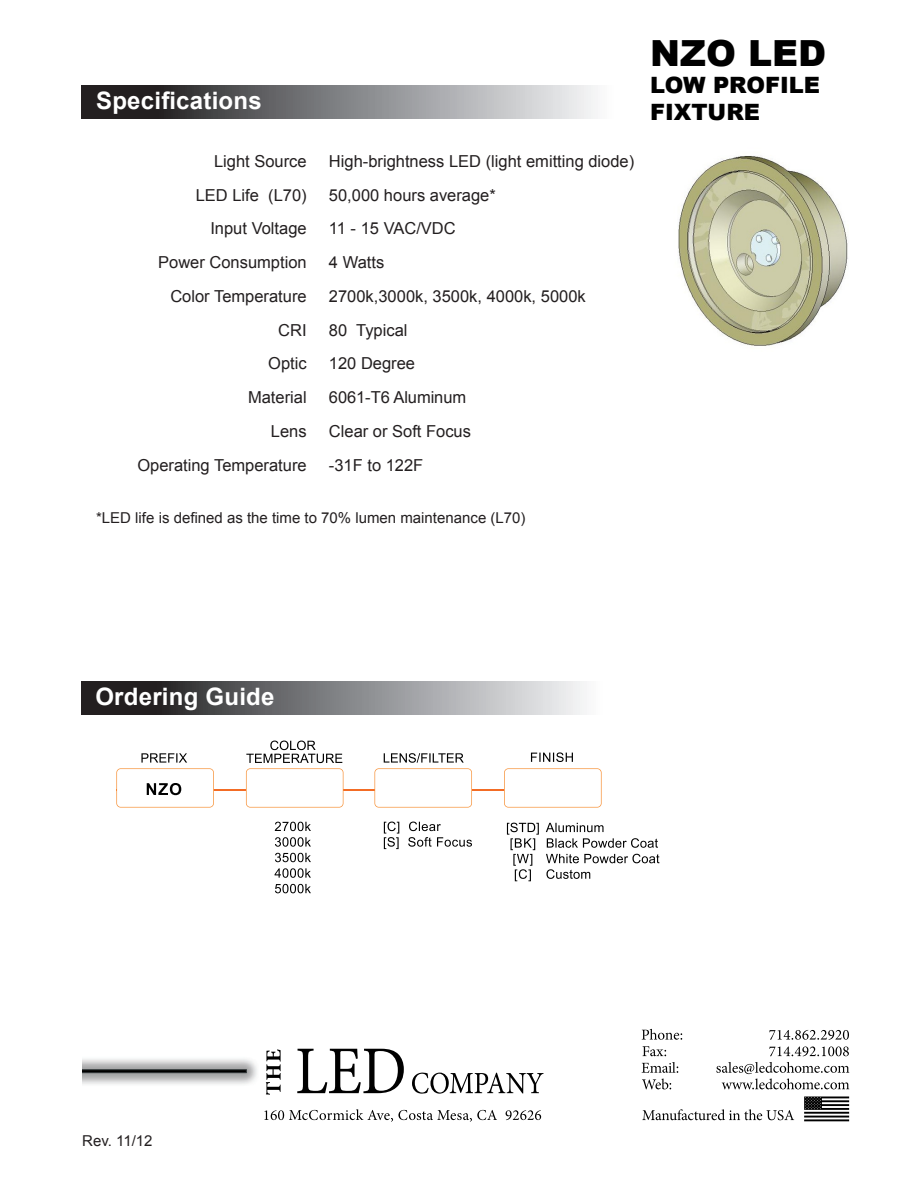
<style>
.page{position:relative;width:918px;height:1188px;background:#fff}
.page>*{position:absolute;margin:0;border:0;box-sizing:border-box;transform-origin:0 0}
.t1{font:900 36px "Arial";color:#000}
.t2{font:700 24px "Arial";letter-spacing:.01em;color:#fff}
.t3{font:900 22.5px/27px "Arial";color:#000}
.t4{font:16.5px "Arial";color:#231f20}
.t5{font:15px "Arial";color:#231f20}
</style>
<div class="page">
<svg style="left:81px;top:86px;width:514px;height:32px;background:#7e7e80"></svg>
<svg style="left:81px;top:682px;width:503px;height:32px;background:#7e7e80"></svg>
<img style="left:82px;top:1059px;width:768px;height:63px">
<img style="left:295px;top:1048px;width:249px;height:70px">
<img style="left:258px;top:1049px;width:31px;height:46px">
<img style="left:82px;top:1069px;width:165px;height:4px">
<img style="left:82px;top:1070px;width:164px;height:2px">
<img style="left:641px;top:1028px;width:209px;height:67px">
<img style="left:263px;top:1105px;width:279px;height:17px">
<img style="left:642px;top:1105px;width:152px;height:17px">
<img style="left:804px;top:1096px;width:45px;height:25px">
<img style="left:274px;top:821px;width:37px;height:73px">
<img style="left:383px;top:821px;width:89px;height:29px">
<img style="left:141px;top:753px;width:46px;height:10px">
<img style="left:530px;top:752px;width:43px;height:10px">
<img style="left:214px;top:789px;width:290px;height:1px">
<img style="left:246px;top:740px;width:97px;height:24px">
<img style="left:383px;top:753px;width:81px;height:10px">
<img style="left:506px;top:822px;width:33px;height:60px">
<img style="left:546px;top:822px;width:114px;height:57px">
<img style="left:504px;top:768px;width:98px;height:40px;border-radius:4px">
<img style="left:505px;top:769px;width:96px;height:38px;border-radius:4px">
<img style="left:374px;top:768px;width:98px;height:40px;border-radius:4px">
<img style="left:375px;top:769px;width:96px;height:38px;border-radius:4px">
<img style="left:246px;top:768px;width:97px;height:40px;border-radius:4px">
<img style="left:247px;top:769px;width:96px;height:38px;border-radius:4px">
<img style="left:116px;top:768px;width:98px;height:40px;border-radius:4px">
<img style="left:117px;top:769px;width:96px;height:38px;border-radius:4px">
<img style="left:145px;top:778px;width:37px;height:23px">
<img style="left:678px;top:155px;width:170px;height:191px">
<h2 class="t2" style="left:96px;top:85px;width:167px">Specifications</h2>
<p class="t4" style="left:214px;top:150px;width:94px">Light Source</p>
<p class="t4" style="left:329px;top:150px;width:307px">High-brightness LED (light emitting diode)</p>
<p class="t4" style="left:196px;top:184px;width:112px">LED Life (L70)</p>
<p class="t4" style="left:329px;top:184px;width:168px">50,000 hours average*</p>
<p class="t4" style="left:210px;top:218px;width:98px">Input Voltage</p>
<p class="t4" style="left:329px;top:218px;width:128px">11 - 15 VAC/VDC</p>
<p class="t4" style="left:158px;top:252px;width:150px">Power Consumption</p>
<p class="t4" style="left:329px;top:252px;width:57px">4 Watts</p>
<p class="t4" style="left:170px;top:285px;width:138px">Color Temperature</p>
<p class="t4" style="left:329px;top:285px;width:258px">2700k,3000k, 3500k, 4000k, 5000k</p>
<p class="t4" style="left:278px;top:319px;width:30px">CRI</p>
<p class="t4" style="left:329px;top:319px;width:80px">80 Typical</p>
<p class="t4" style="left:268px;top:353px;width:40px">Optic</p>
<p class="t4" style="left:329px;top:353px;width:88px">120 Degree</p>
<p class="t4" style="left:248px;top:387px;width:60px">Material</p>
<p class="t4" style="left:329px;top:387px;width:139px">6061-T6 Aluminum</p>
<p class="t4" style="left:271px;top:420px;width:37px">Lens</p>
<p class="t4" style="left:329px;top:420px;width:144px">Clear or Soft Focus</p>
<p class="t4" style="left:137px;top:454px;width:171px">Operating Temperature</p>
<p class="t4" style="left:329px;top:454px;width:96px">-31F to 122F</p>
<p class="t5" style="left:96px;top:508px;width:431px">*LED life is defined as the time to 70% lumen maintenance (L70)</p>
<h1 class="t1" style="left:650px;top:27px;width:177px">NZO LED</h1>
<h3 class="t3" style="left:650px;top:71px;width:172px">LOW PROFILE<br>FIXTURE</h3>
<h2 class="t2" style="left:95px;top:681px;width:181px">Ordering Guide</h2>
<p class="t5" style="left:82px;top:1131px;width:72px">Rev. 11/12</p>
</div>
